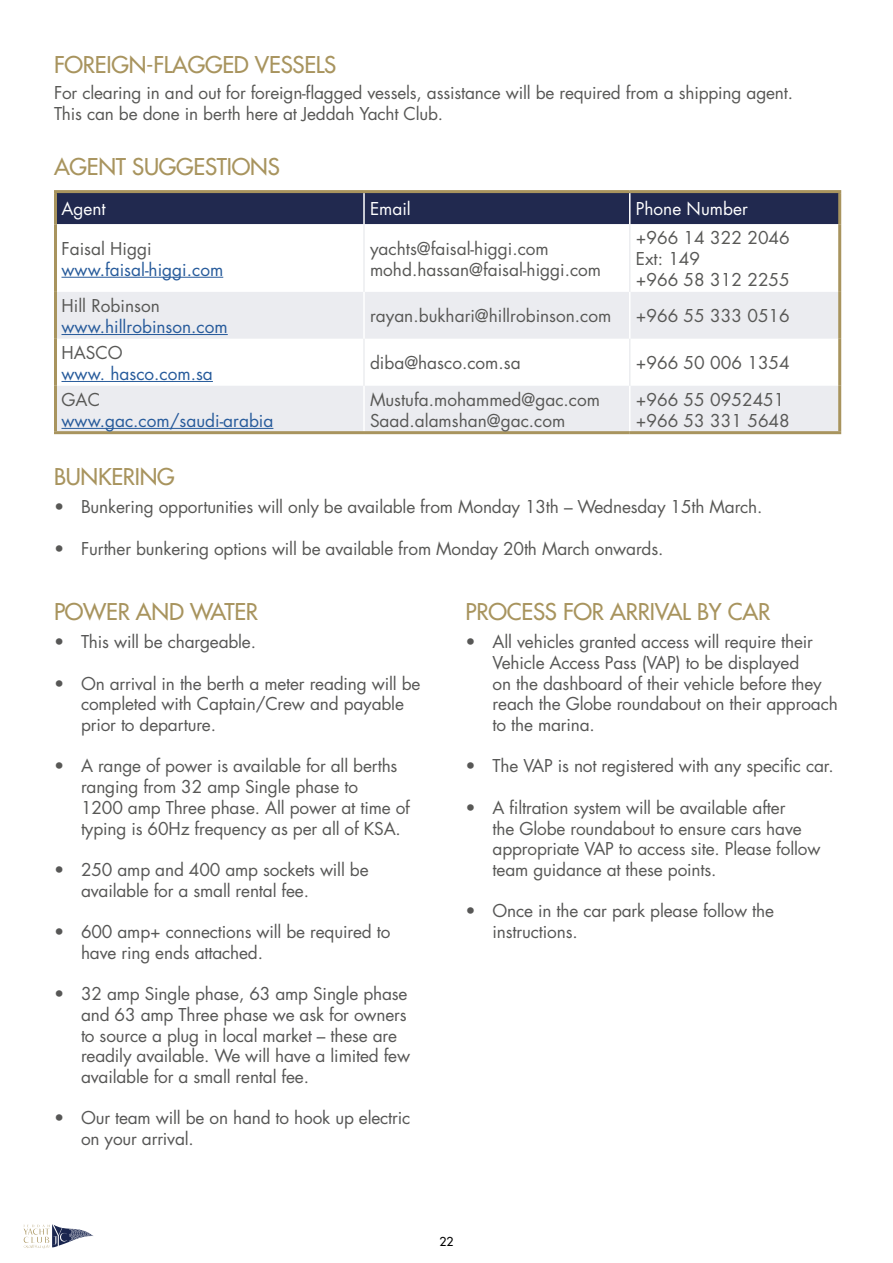
<style>
.page{position:relative;width:893px;height:1263px;background:#fff}
.page>*{position:absolute;margin:0;border:0;box-sizing:border-box;transform-origin:0 0}
.t1{font:500 22.5px "Futura Std";letter-spacing:-.01em;color:#a8945e}
.t2{font:17.25px/20.7px "Futura Std";letter-spacing:-.01em;color:#585856}
.t3{font:17.25px/20.7px "Futura Std";letter-spacing:-.01em;color:#575756}
.t4{font:17.25px "Futura Std";color:#275b9b}
.t5{font:17.25px "Futura Std";color:#fff}
.t6{font:500 12px "Futura Std";color:#000}
.s1{color:#585856}
</style>
<div class="page">
<svg style="left:23px;top:1224px;width:71px;height:24px"></svg>
<div style="left:57px;top:193px;width:781px;height:31px;background:#21294f"></div>
<svg style="left:57px;top:224px;width:781px;height:68px"></svg>
<svg style="left:57px;top:292px;width:781px;height:139px"></svg>
<hr style="left:363px;top:193px;width:2px;height:31px;background:#fff">
<hr style="left:629px;top:193px;width:1px;height:31px;background:#fff">
<hr style="left:363px;top:292px;width:2px;height:47px;background:#fff">
<hr style="left:629px;top:292px;width:1px;height:47px;background:#fff">
<hr style="left:363px;top:386px;width:2px;height:45px;background:#fff">
<hr style="left:629px;top:386px;width:1px;height:45px;background:#fff">
<hr style="left:54px;top:190px;width:310px;height:3px;background:#a8945e">
<hr style="left:54px;top:193px;width:3px;height:31px;background:#a8945e">
<hr style="left:364px;top:190px;width:266px;height:3px;background:#a8945e">
<hr style="left:630px;top:190px;width:211px;height:3px;background:#a8945e">
<hr style="left:838px;top:193px;width:3px;height:31px;background:#a8945e">
<hr style="left:54px;top:224px;width:3px;height:68px;background:#a8945e">
<hr style="left:838px;top:224px;width:3px;height:68px;background:#a8945e">
<hr style="left:54px;top:292px;width:3px;height:47px;background:#a8945e">
<hr style="left:838px;top:292px;width:3px;height:47px;background:#a8945e">
<hr style="left:54px;top:339px;width:3px;height:47px;background:#a8945e">
<hr style="left:838px;top:339px;width:3px;height:47px;background:#a8945e">
<hr style="left:54px;top:386px;width:3px;height:45px;background:#a8945e">
<hr style="left:838px;top:386px;width:3px;height:45px;background:#a8945e">
<hr style="left:54px;top:431px;width:310px;height:3px;background:#a8945e">
<hr style="left:364px;top:431px;width:266px;height:3px;background:#a8945e">
<hr style="left:630px;top:431px;width:211px;height:3px;background:#a8945e">
<hr style="left:363px;top:224px;width:2px;height:68px;background:#ecedf0">
<hr style="left:629px;top:224px;width:1px;height:68px;background:#ecedf0">
<hr style="left:363px;top:339px;width:2px;height:47px;background:#ecedf0">
<hr style="left:629px;top:339px;width:1px;height:47px;background:#ecedf0">
<hr style="left:62px;top:277px;width:161px;height:1px;background:#275b9b">
<hr style="left:62px;top:334px;width:166px;height:1px;background:#275b9b">
<hr style="left:62px;top:381px;width:151px;height:1px;background:#275b9b">
<hr style="left:62px;top:428px;width:211px;height:1px;background:#275b9b">
<h1 class="t1" style="left:54px;top:50px;width:284px">FOREIGN-FLAGGED VESSELS</h1>
<p class="t2" style="left:54px;top:83px;width:741px">For clearing in and out for foreign-flagged vessels, assistance will be required from a shipping agent.<br>This can be done in berth here at Jeddah Yacht Club.</p>
<h1 class="t1" style="left:54px;top:152px;width:227px">AGENT SUGGESTIONS</h1>
<p class="t5" style="left:62px;top:198px;width:46px">Agent</p>
<p class="t5" style="left:370px;top:198px;width:42px">Email</p>
<p class="t5" style="left:636px;top:198px;width:114px">Phone Number</p>
<p class="t2" style="left:62px;top:238px;width:92px">Faisal Higgi</p>
<p class="t4" style="left:62px;top:258px;width:163px">www.faisal-higgi.com</p>
<p class="t2" style="left:370px;top:238px;width:233px">yachts@faisal-higgi.com mohd.hassan@faisal-higgi.com</p>
<p class="t2" style="left:636px;top:228px;width:156px">+966 14 322 2046<br>Ext: 149<br>+966 58 312 2255</p>
<p class="t2" style="left:62px;top:296px;width:100px">Hill Robinson</p>
<p class="t4" style="left:62px;top:315px;width:168px">www.hillrobinson.com</p>
<p class="t2" style="left:370px;top:306px;width:243px">rayan.bukhari@hillrobinson.com</p>
<p class="t2" style="left:636px;top:306px;width:156px">+966 55 333 0516</p>
<p class="t2" style="left:62px;top:342px;width:63px">HASCO</p>
<p class="t4" style="left:62px;top:362px;width:153px">www. hasco.com.sa</p>
<p class="t2" style="left:370px;top:353px;width:152px">diba@hasco.com.sa</p>
<p class="t2" style="left:636px;top:353px;width:156px">+966 50 006 1354</p>
<p class="t2" style="left:62px;top:389px;width:40px">GAC</p>
<p class="t4" style="left:62px;top:409px;width:213px">www.gac.com/saudi-arabia</p>
<p class="t2" style="left:370px;top:389px;width:231px">Mustufa.mohammed@gac.com<br>Saad.alamshan@gac.com</p>
<p class="t2" style="left:636px;top:389px;width:156px">+966 55 0952451 +966 53 331 5648</p>
<h1 class="t1" style="left:54px;top:463px;width:122px">BUNKERING</h1>
<p class="t2" style="left:54px;top:497px;width:710px">• Bunkering opportunities will only be available from Monday 13th – Wednesday 15th March.</p>
<p class="t2" style="left:54px;top:538px;width:611px">• Further bunkering options will be available from Monday 20th March onwards.</p>
<h1 class="t1" style="left:54px;top:598px;width:206px">POWER AND WATER</h1>
<p class="t3" style="left:54px;top:632px;width:204px">• This will be chargeable.</p>
<p class="t3" style="left:81px;top:673px;width:341px;text-indent:-27px">• On arrival in the berth a meter reading will be completed with Captain/Crew and payable prior to departure.</p>
<p class="t2" style="left:81px;top:756px;width:330px;text-indent:-27px">• A range of power is available for all berths ranging from 32 amp Single phase to<br>1200 amp Three phase. All power at time of typing is 60Hz frequency as per all of KSA.</p>
<p class="t3" style="left:81px;top:859px;width:289px;text-indent:-27px">• 250 amp and <span class="s1">400 amp</span> sockets will be available for a small rental fee.</p>
<p class="t3" style="left:81px;top:921px;width:311px;text-indent:-27px">• 600 amp+ connections will be required to have ring ends attached.</p>
<p class="t3" style="left:81px;top:984px;width:331px;text-indent:-27px">• 32 amp Single phase, 63 amp Single phase and 63 amp Three phase we ask for owners to source a plug in local market – these are readily available. We will have a limited few available for a small rental fee.</p>
<p class="t3" style="left:81px;top:1108px;width:331px;text-indent:-27px">• Our team will be on hand to hook up electric on your arrival.</p>
<h1 class="t1" style="left:466px;top:598px;width:306px">PROCESS FOR ARRIVAL BY CAR</h1>
<p class="t3" style="left:493px;top:632px;width:347px;text-indent:-27px">• All vehicles granted access will require their Vehicle Access Pass (VAP) to be displayed<br>on the dashboard of their vehicle before they reach the Globe roundabout on their approach to the marina.</p>
<p class="t3" style="left:466px;top:756px;width:370px">• The VAP is not registered with any specific car.</p>
<p class="t2" style="left:493px;top:797px;width:329px;text-indent:-27px">• A filtration system will be available after<br>the Globe roundabout to ensure cars have appropriate VAP to access site. Please follow team guidance at these points.</p>
<p class="t3" style="left:493px;top:901px;width:283px;text-indent:-27px">• Once in the car park please follow the instructions.</p>
<p class="t6" style="left:440px;top:1234px;width:15px">22</p>
</div>
